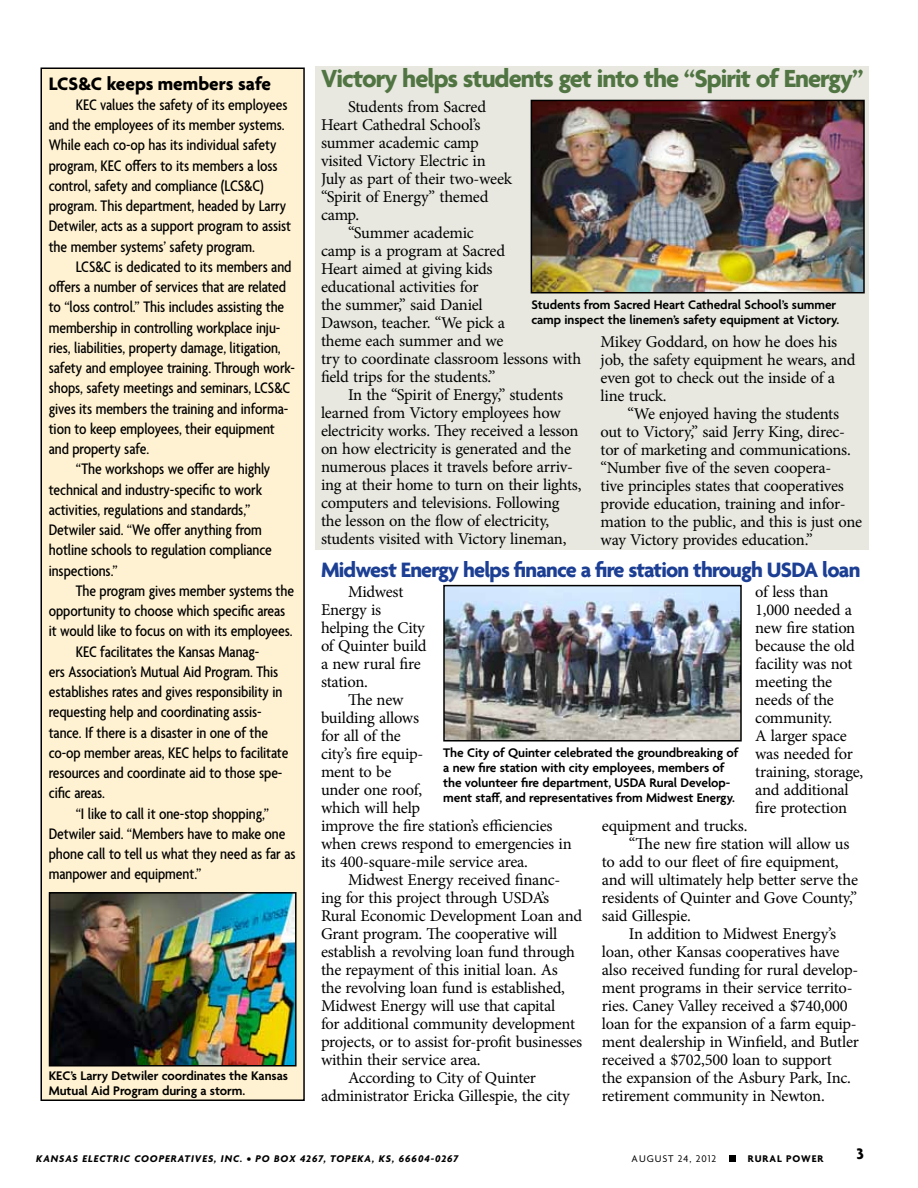
<style>
.page{position:relative;width:918px;height:1188px;background:#fff}
.page>*{position:absolute;margin:0;border:0;box-sizing:border-box;transform-origin:0 0}
.t1{font:700 26.85px "Agenda";letter-spacing:-.035em;color:#517542}
.t2{font:700 22.5px "Agenda";letter-spacing:-.035em;color:#1c3f94}
.t3{font:700 19.5px "Agenda";letter-spacing:-.005em;color:#000}
.t4{font:16.5px/18px "Minion Pro";letter-spacing:-.015em;color:#000}
.t5{font:500 condensed 16.5px/20.2px "Agenda";letter-spacing:-.005em;color:#000}
.t6{font:700 16.5px "Agenda";color:#000}
.t7{font:600 13.5px/15px "Agenda";letter-spacing:-.005em;color:#000}
.t8{font:italic 700 10.5px "Agenda";letter-spacing:.09em;color:#000}
.t9{font:10.5px "Agenda";letter-spacing:.09em;color:#000}
.t10{font:700 10.5px "Agenda";letter-spacing:.09em;color:#000}
</style>
<div class="page">
<div style="left:315px;top:66px;width:554px;height:483px;background:#e8e8e1"></div>
<div style="left:41px;top:68px;width:263px;height:1032px;background:#fff2d2"></div>
<div style="left:40px;top:68px;width:265px;height:1033px;border:2px solid #000"></div>
<img style="left:534px;top:103px;width:328px;height:187px">
<div style="left:531px;top:100px;width:334px;height:193px;border:2px solid #000"></div>
<img style="left:52px;top:895px;width:242px;height:168px">
<div style="left:49px;top:892px;width:248px;height:174px;border:2px solid #000"></div>
<img style="left:446px;top:588px;width:293px;height:151px">
<div style="left:443px;top:585px;width:299px;height:157px;border:2px solid #000"></div>
<div style="left:729px;top:1155px;width:7px;height:7px;background:#000"></div>
<p class="t3" style="left:49px;top:73px;width:224px">LCS&amp;C keeps members safe</p>
<p class="t5" style="left:49px;top:96px;width:244px;text-indent:27px">KEC values the safety of its employees and the employees of its member systems.<br>While each co-op has its individual safety program, KEC offers to its members a loss control, safety and compliance (LCS&amp;C) program. This department, headed by Larry Detwiler, acts as a support program to assist the member systems’ safety program.</p>
<p class="t5" style="left:49px;top:258px;width:248px;text-indent:27px">LCS&amp;C is dedicated to its members and offers a number of services that are related to “loss control.” This includes assisting the membership in controlling workplace inju&shy;ries, liabilities, property damage, litigation, safety and employee training. Through work&shy;shops, safety meetings and seminars, LCS&amp;C gives its members the training and informa&shy;tion to keep employees, their equipment and property safe.</p>
<p class="t5" style="left:49px;top:460px;width:225px;text-indent:27px">“The workshops we offer are highly technical and industry-specific to work activities, regulations and standards,” Detwiler said. “We offer anything from hotline schools to regulation compliance inspections.”</p>
<p class="t5" style="left:76px;top:581px;width:220px">The program gives member systems the</p>
<p class="t5" style="left:49px;top:602px;width:238px">opportunity to choose which specific areas</p>
<p class="t5" style="left:49px;top:622px;width:245px">it would like to focus on with its employees.</p>
<p class="t5" style="left:76px;top:642px;width:185px">KEC facilitates the Kansas Manag-</p>
<p class="t5" style="left:49px;top:662px;width:231px">ers Association’s Mutual Aid Program. This</p>
<p class="t5" style="left:49px;top:683px;width:235px">establishes rates and gives responsibility in</p>
<p class="t5" style="left:49px;top:703px;width:214px">requesting help and coordinating assis-</p>
<p class="t5" style="left:49px;top:723px;width:221px">tance. If there is a disaster in one of the</p>
<p class="t5" style="left:49px;top:743px;width:241px">co-op member areas, KEC helps to facilitate</p>
<p class="t5" style="left:49px;top:764px;width:235px">resources and coordinate aid to those spe-</p>
<p class="t5" style="left:49px;top:784px;width:58px">cific areas.</p>
<p class="t5" style="left:76px;top:804px;width:195px">“I like to call it one-stop shopping,”</p>
<p class="t5" style="left:49px;top:824px;width:238px">Detwiler said. “Members have to make one</p>
<p class="t5" style="left:49px;top:845px;width:248px">phone call to tell us what they need as far as</p>
<p class="t5" style="left:49px;top:865px;width:154px">manpower and equipment.”</p>
<p class="t7" style="left:49px;top:1069px;width:241px">KEC’s Larry Detwiler coordinates the Kansas<br>Mutual Aid Program during a storm.</p>
<h1 class="t1" style="left:321px;top:64px;width:544px">Victory helps students get into the “Spirit of Energy”</h1>
<p class="t4" style="left:348px;top:98px;width:140px">Students from Sacred</p>
<p class="t4" style="left:321px;top:116px;width:161px">Heart Cathedral School’s</p>
<p class="t4" style="left:321px;top:134px;width:159px">summer academic camp</p>
<p class="t4" style="left:321px;top:152px;width:166px">visited Victory Electric in</p>
<p class="t4" style="left:321px;top:170px;width:192px">July as part of their two-week</p>
<p class="t4" style="left:321px;top:188px;width:169px">“Spirit of Energy” themed</p>
<p class="t4" style="left:321px;top:206px;width:40px">camp.</p>
<p class="t4" style="left:348px;top:224px;width:127px">“Summer academic</p>
<p class="t4" style="left:321px;top:242px;width:186px">camp is a program at Sacred</p>
<p class="t4" style="left:321px;top:260px;width:173px">Heart aimed at giving kids</p>
<p class="t4" style="left:321px;top:278px;width:159px">educational activities for</p>
<p class="t4" style="left:321px;top:296px;width:163px">the summer,” said Daniel</p>
<p class="t4" style="left:321px;top:314px;width:186px">Dawson, teacher. “We pick a</p>
<p class="t4" style="left:321px;top:332px;width:184px">theme each summer and we</p>
<p class="t4" style="left:321px;top:350px;width:262px">try to coordinate classroom lessons with</p>
<p class="t4" style="left:321px;top:368px;width:176px">field trips for the students.”</p>
<p class="t4" style="left:348px;top:386px;width:217px">In the “Spirit of Energy,” students</p>
<p class="t4" style="left:321px;top:404px;width:241px">learned from Victory employees how</p>
<p class="t4" style="left:321px;top:422px;width:259px">electricity works. They received a lesson</p>
<p class="t4" style="left:321px;top:440px;width:252px">on how electricity is generated and the</p>
<p class="t4" style="left:321px;top:458px;width:254px">numerous places it travels before arriv-</p>
<p class="t4" style="left:321px;top:476px;width:262px">ing at their home to turn on their lights,</p>
<p class="t4" style="left:321px;top:494px;width:240px">computers and televisions. Following</p>
<p class="t4" style="left:321px;top:512px;width:230px">the lesson on the flow of electricity,</p>
<p class="t4" style="left:321px;top:530px;width:247px">students visited with Victory lineman,</p>
<p class="t7" style="left:531px;top:298px;width:310px">Students from Sacred Heart Cathedral School’s summer camp inspect the linemen’s safety equipment at Victory.</p>
<p class="t4" style="left:601px;top:333px;width:256px">Mikey Goddard, on how he does his job, the safety equipment he wears, and even got to check out the inside of a line truck.</p>
<p class="t4" style="left:601px;top:405px;width:263px;text-indent:27px">“We enjoyed having the students out to Victory,” said Jerry King, direc&shy;tor of marketing and communications. “Number five of the seven coopera-<br>tive principles states that cooperatives provide education, training and infor&shy;mation to the public, and this is just one way Victory provides education.”</p>
<h2 class="t2" style="left:321px;top:557px;width:541px">Midwest Energy helps finance a fire station through USDA loan</h2>
<p class="t4" style="left:321px;top:583px;width:107px;text-indent:27px">Midwest<br>Energy is helping the City of Quinter build a new rural fire station.</p>
<p class="t4" style="left:321px;top:691px;width:252px;text-indent:27px">The new<br>building allows<br>for all of the<br>city’s fire equip-<br>ment to be<br>under one roof,<br>which will help<br>improve the fire station’s efficiencies when crews respond to emergencies in its 400-square-mile service area.</p>
<p class="t4" style="left:348px;top:871px;width:214px">Midwest Energy received financ-</p>
<p class="t4" style="left:321px;top:889px;width:230px">ing for this project through USDA’s</p>
<p class="t4" style="left:321px;top:907px;width:263px">Rural Economic Development Loan and</p>
<p class="t4" style="left:321px;top:925px;width:238px">Grant program. The cooperative will</p>
<p class="t4" style="left:321px;top:943px;width:256px">establish a revolving loan fund through</p>
<p class="t4" style="left:321px;top:961px;width:238px">the repayment of this initial loan. As</p>
<p class="t4" style="left:321px;top:979px;width:246px">the revolving loan fund is established,</p>
<p class="t4" style="left:321px;top:997px;width:236px">Midwest Energy will use that capital</p>
<p class="t4" style="left:321px;top:1015px;width:256px">for additional community development</p>
<p class="t4" style="left:321px;top:1033px;width:263px">projects, or to assist for-profit businesses</p>
<p class="t4" style="left:321px;top:1051px;width:161px">within their service area.</p>
<p class="t4" style="left:348px;top:1069px;width:189px">According to City of Quinter</p>
<p class="t4" style="left:321px;top:1087px;width:250px">administrator Ericka Gillespie, the city</p>
<p class="t4" style="left:755px;top:583px;width:110px">of less than<br>1,000 needed a new fire station because the old facility was not meeting the needs of the community.<br>A larger space was needed for training, storage, and additional fire protection</p>
<p class="t7" style="left:443px;top:746px;width:297px">The City of Quinter celebrated the groundbreaking of a new fire station with city employees, members of the volunteer fire department, USDA Rural Develop&shy;ment staff, and representatives from Midwest Energy.</p>
<p class="t4" style="left:602px;top:817px;width:147px">equipment and trucks.</p>
<p class="t4" style="left:629px;top:835px;width:222px">“The new fire station will allow us</p>
<p class="t4" style="left:602px;top:853px;width:238px">to add to our fleet of fire equipment,</p>
<p class="t4" style="left:602px;top:871px;width:258px">and will ultimately help better serve the</p>
<p class="t4" style="left:602px;top:889px;width:257px">residents of Quinter and Gove County,”</p>
<p class="t4" style="left:602px;top:907px;width:90px">said Gillespie.</p>
<p class="t4" style="left:629px;top:925px;width:209px">In addition to Midwest Energy’s</p>
<p class="t4" style="left:602px;top:943px;width:239px">loan, other Kansas cooperatives have</p>
<p class="t4" style="left:602px;top:961px;width:258px">also received funding for rural develop-</p>
<p class="t4" style="left:602px;top:979px;width:252px">ment programs in their service territo-</p>
<p class="t4" style="left:602px;top:997px;width:247px">ries. Caney Valley received a $740,000</p>
<p class="t4" style="left:602px;top:1015px;width:256px">loan for the expansion of a farm equip-</p>
<p class="t4" style="left:602px;top:1033px;width:259px">ment dealership in Winfield, and Butler</p>
<p class="t4" style="left:602px;top:1051px;width:232px">received a $702,500 loan to support</p>
<p class="t4" style="left:602px;top:1069px;width:251px">the expansion of the Asbury Park, Inc.</p>
<p class="t4" style="left:602px;top:1087px;width:224px">retirement community in Newton.</p>
<p class="t8" style="left:36px;top:1153px;width:424px">KANSAS ELECTRIC COOPERATIVES, INC. • PO BOX 4267, TOPEKA, KS, 66604-0267</p>
<p class="t9" style="left:632px;top:1153px;width:86px">AUGUST 24, 2012</p>
<p class="t10" style="left:748px;top:1153px;width:75px">Rural Power</p>
<p class="t6" style="left:857px;top:1145px;width:9px">3</p>
</div>
